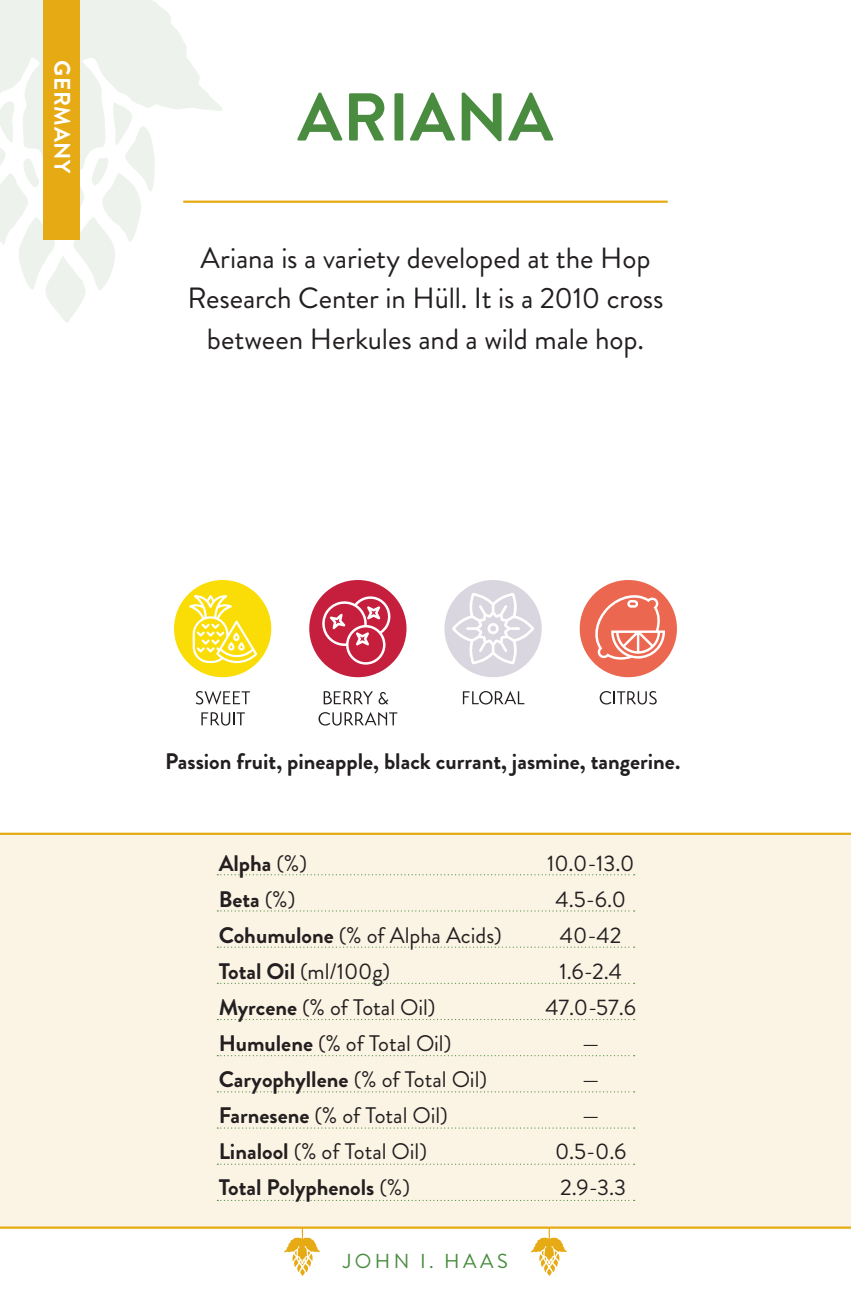
<style>
.page{position:relative;width:851px;height:1296px;background:#fff}
.page>*{position:absolute;margin:0;border:0;box-sizing:border-box;transform-origin:0 0}
.t1{font:700 67.5px "Brandon Grotesque";letter-spacing:.01em;color:#498b3f}
.t2{font:29.25px/40.5px "Brandon Grotesque";letter-spacing:-.005em;color:#231f20;text-align:center}
.t3{font:22.5px "Brandon Grotesque";color:#231f20}
.t4{font:700 22.5px "Brandon Grotesque";color:#231f20}
.t5{font:700 22.5px "Brandon Grotesque";letter-spacing:.025em;color:#fff}
.t6{font:20.25px "Brandon Grotesque";letter-spacing:.17em;color:#498b3f}
.s1{font-weight:400}
.s2{font-weight:700}
</style>
<div class="page">
<div style="left:0;top:833px;width:850px;height:394px;background:#fbf4e4"></div>
<svg style="left:531px;top:1229px;width:36px;height:47px"></svg>
<svg style="left:284px;top:1229px;width:36px;height:47px"></svg>
<hr style="left:0;top:833px;width:850px;height:2px;background:#e6aa14">
<hr style="left:0;top:1227px;width:850px;height:2px;background:#e6aa14">
<svg style="left:217px;top:874px;width:417px;height:1px"></svg>
<svg style="left:217px;top:910px;width:417px;height:2px"></svg>
<svg style="left:217px;top:947px;width:417px;height:1px"></svg>
<svg style="left:217px;top:983px;width:417px;height:1px"></svg>
<svg style="left:217px;top:1019px;width:417px;height:1px"></svg>
<svg style="left:217px;top:1055px;width:417px;height:1px"></svg>
<svg style="left:217px;top:1091px;width:417px;height:1px"></svg>
<svg style="left:217px;top:1127px;width:417px;height:2px"></svg>
<svg style="left:217px;top:1164px;width:417px;height:1px"></svg>
<svg style="left:217px;top:1200px;width:417px;height:1px"></svg>
<svg style="left:0;top:0;width:222px;height:111px;fill:#edf3ec"></svg>
<svg style="left:0;top:101px;width:155px;height:222px"></svg>
<div style="left:44px;top:0;width:36px;height:240px;background:#e6aa14"></div>
<svg style="left:463px;top:691px;width:61px;height:14px"></svg>
<div style="left:444px;top:580px;width:97px;height:97px;background:#dad6df;border-radius:50%"></div>
<svg style="left:452px;top:593px;width:82px;height:71px"></svg>
<hr style="left:183px;top:201px;width:484px;height:2px;background:#e6aa14">
<svg style="left:196px;top:691px;width:54px;height:14px"></svg>
<svg style="left:201px;top:712px;width:44px;height:14px"></svg>
<div style="left:174px;top:580px;width:97px;height:97px;background:#fadd06;border-radius:50%"></div>
<svg style="left:189px;top:595px;width:68px;height:68px"></svg>
<svg style="left:599px;top:691px;width:57px;height:14px"></svg>
<div style="left:579px;top:580px;width:98px;height:97px;background:#ec6750;border-radius:50%"></div>
<svg style="left:591px;top:592px;width:74px;height:68px"></svg>
<svg style="left:323px;top:691px;width:65px;height:14px"></svg>
<svg style="left:318px;top:712px;width:79px;height:14px"></svg>
<div style="left:309px;top:580px;width:97px;height:97px;background:#c51f3d;border-radius:50%"></div>
<svg style="left:319px;top:594px;width:74px;height:71px"></svg>
<p class="t5" style="left:78px;top:60px;width:115px;rotate:90deg">GERMANY</p>
<h1 class="t1" style="left:297px;top:70px;width:257px">ARIANA</h1>
<h2 class="t2" style="left:187px;top:238px;width:478px">Ariana is a variety developed at the Hop<br>Research Center in Hüll. It is a 2010 cross between Herkules and a wild male hop.</h2>
<p class="t4" style="left:165px;top:746px;width:516px">Passion fruit, pineapple, black currant, jasmine, tangerine.</p>
<p class="t4" style="left:219px;top:847px;width:90px">Alpha <span class="s1">(%)</span></p>
<p class="t3" style="left:547px;top:847px;width:89px">10.0-13.0</p>
<p class="t4" style="left:219px;top:883px;width:78px">Beta <span class="s1">(%)</span></p>
<p class="t3" style="left:555px;top:883px;width:72px">4.5-6.0</p>
<p class="t3" style="left:219px;top:919px;width:285px"><span class="s2">Cohumulone</span> (% of Alpha Acids)</p>
<p class="t3" style="left:560px;top:919px;width:63px">40-42</p>
<p class="t3" style="left:219px;top:955px;width:173px"><span class="s2">Total Oil</span> (ml/100g)</p>
<p class="t3" style="left:559px;top:955px;width:64px">1.6-2.4</p>
<p class="t3" style="left:219px;top:991px;width:218px"><span class="s2">Myrcene</span> (% of Total Oil)</p>
<p class="t3" style="left:545px;top:991px;width:92px">47.0-57.6</p>
<p class="t3" style="left:219px;top:1027px;width:234px"><span class="s2">Humulene</span> (% of Total Oil)</p>
<p class="t3" style="left:581px;top:1027px;width:19px">—</p>
<p class="t4" style="left:219px;top:1063px;width:270px">Caryophyllene <span class="s1">(% of Total Oil)</span></p>
<p class="t3" style="left:581px;top:1063px;width:19px">—</p>
<p class="t3" style="left:219px;top:1099px;width:231px"><span class="s2">Farnesene</span> (% of Total Oil)</p>
<p class="t3" style="left:581px;top:1099px;width:19px">—</p>
<p class="t3" style="left:219px;top:1135px;width:210px"><span class="s2">Linalool</span> (% of Total Oil)</p>
<p class="t3" style="left:555px;top:1135px;width:73px">0.5-0.6</p>
<p class="t4" style="left:219px;top:1171px;width:193px">Total Polyphenols <span class="s1">(%)</span></p>
<p class="t3" style="left:560px;top:1171px;width:68px">2.9-3.3</p>
<p class="t6" style="left:343px;top:1247px;width:166px">JOHN I. HAAS</p>
</div>
